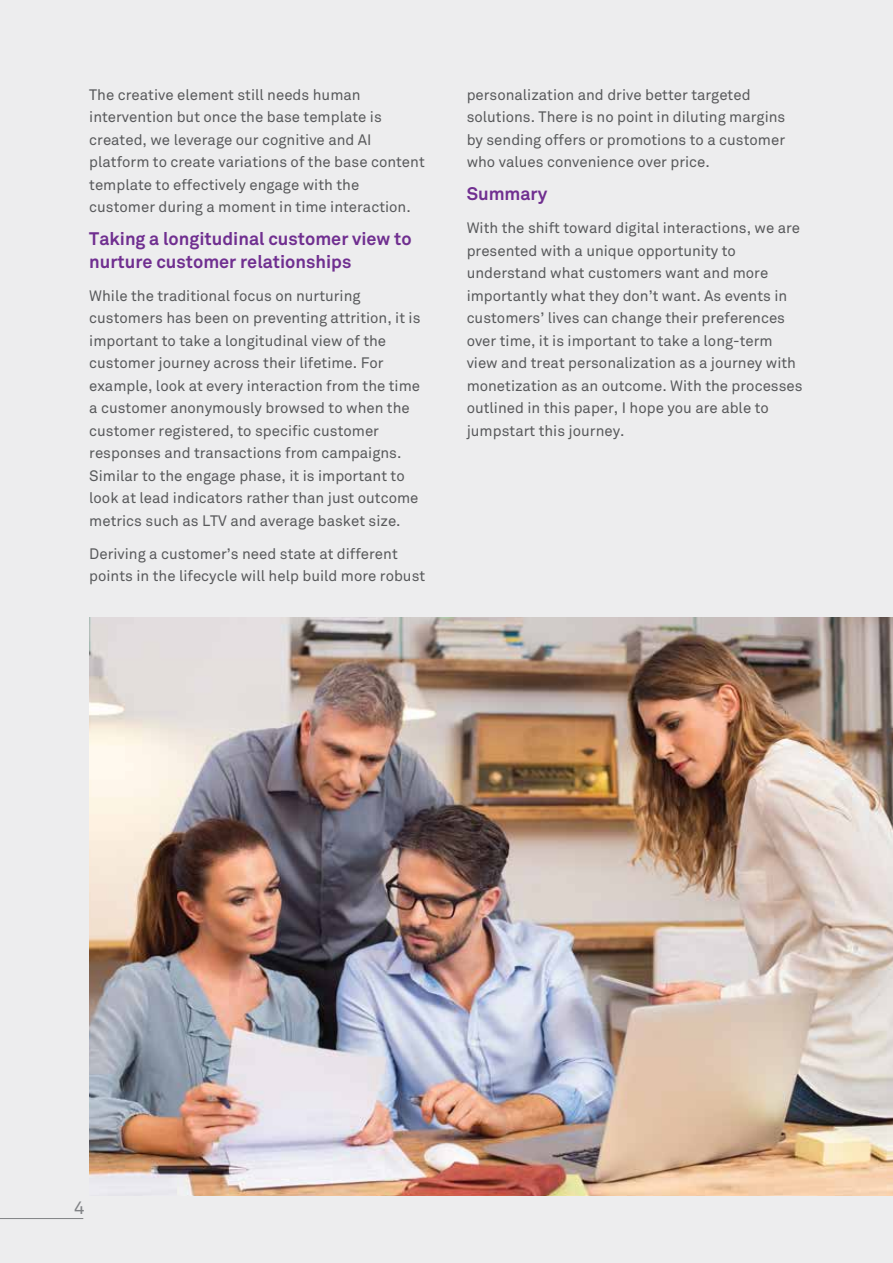
<style>
.page{position:relative;width:893px;height:1263px;background:#ededee}
.page>*{position:absolute;margin:0;border:0;box-sizing:border-box;transform-origin:0 0}
.t1{font:700 18px/22.5px "Wipro Akkurat";color:#702f90}
.t2{font:18px "Wipro Akkurat Mono";color:#808285}
.t3{font:15px/22.5px "Wipro Akkurat";color:#58595b}
</style>
<div class="page">
<hr style="left:0;top:1218px;width:83px;height:1px;background:#808285">
<img style="left:89px;top:617px;width:804px;height:578px">
<p class="t3" style="left:89px;top:83px;width:337px">The creative element still needs human intervention but once the base template is created, we leverage our cognitive and AI platform to create variations of the base content template to effectively engage with the customer during a moment in time interaction.</p>
<p class="t1" style="left:89px;top:228px;width:324px">Taking a longitudinal customer view to nurture customer relationships</p>
<p class="t3" style="left:89px;top:284px;width:333px">While the traditional focus on nurturing customers has been on preventing attrition, it is important to take a longitudinal view of the customer journey across their lifetime. For example, look at every interaction from the time a customer anonymously browsed to when the customer registered, to specific customer responses and transactions from campaigns.<br>Similar to the engage phase, it is important to look at lead indicators rather than just outcome metrics such as LTV and average basket size.</p>
<p class="t3" style="left:89px;top:542px;width:338px">Deriving a customer’s need state at different points in the lifecycle will help build more robust</p>
<p class="t3" style="left:467px;top:83px;width:320px">personalization and drive better targeted solutions. There is no point in diluting margins by sending offers or promotions to a customer who values convenience over price.</p>
<p class="t1" style="left:467px;top:183px;width:82px">Summary</p>
<p class="t3" style="left:467px;top:217px;width:337px">With the shift toward digital interactions, we are presented with a unique opportunity to understand what customers want and more importantly what they don’t want. As events in customers’ lives can change their preferences over time, it is important to take a long-term view and treat personalization as a journey with monetization as an outcome. With the processes outlined in this paper, I hope you are able to jumpstart this journey.</p>
<p class="t2" style="left:74px;top:1197px;width:13px">4</p>
</div>
